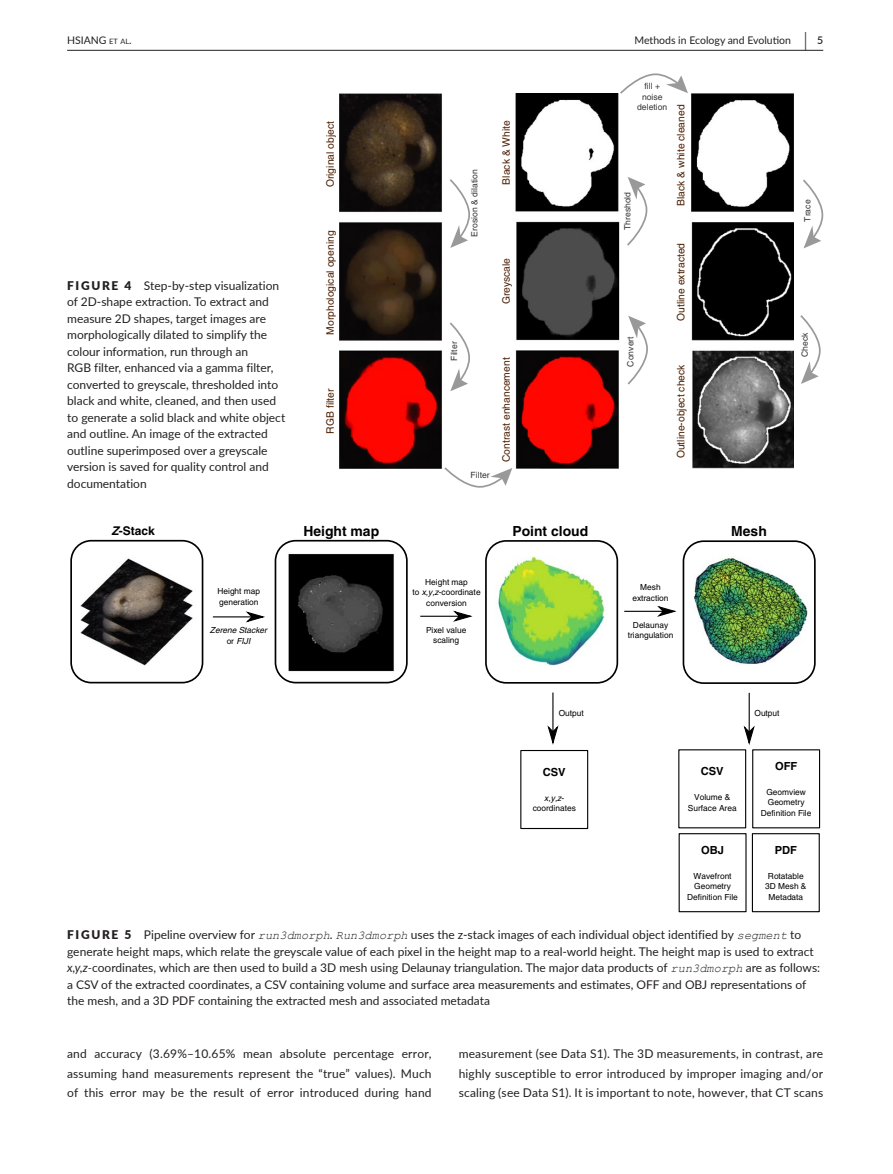
<style>
.page{position:relative;width:893px;height:1174px;background:#fff}
.page>*{position:absolute;margin:0;border:0;box-sizing:border-box;transform-origin:0 0}
.t1{font:600 19.5px "Lato";color:#231f20;scale:.48 1}
.t2{font:700 13.95px "Helvetica";color:#000}
.t3{font:12px/16.5px "Lato";color:#231f20;text-align:justify}
.t4{font:700 12px "Helvetica";color:#000}
.t5{font:700 11.1px "Helvetica";color:#000}
.t6{font:10.5px "Lato";color:#231f20}
.t7{font:10.5px "Lato";color:#231f20}
.t8{font:600 10.5px "Lato";color:#231f20}
.t9{font:10.35px "Helvetica";color:#4d1f03}
.t10{font:8.55px/10.4px "Helvetica";color:#333;text-align:center}
.t11{font:8.4px/10.5px "Helvetica";color:#000;text-align:center}
.t12{font:italic 8.4px/10.5px "Helvetica";color:#000;text-align:center}
.s1{font-size:7.35px}
.s2{font-weight:900}
.s3{font-style:italic}
.s4{font-style:normal}
.s5{font-family:"Courier New";font-style:italic}
</style>
<div class="page">
<hr style="left:67px;top:50px;width:756px;height:1px;background:#231f20">
<img style="left:340px;top:94px;width:454px;height:375px">
<svg style="left:449px;top:178px;width:20px;height:70px"></svg>
<svg style="left:449px;top:321px;width:20px;height:70px"></svg>
<svg style="left:443px;top:466px;width:69px;height:22px"></svg>
<svg style="left:626px;top:316px;width:21px;height:70px"></svg>
<svg style="left:626px;top:177px;width:21px;height:70px"></svg>
<svg style="left:619px;top:73px;width:69px;height:22px"></svg>
<svg style="left:803px;top:179px;width:19px;height:69px"></svg>
<svg style="left:800px;top:315px;width:20px;height:69px"></svg>
<svg style="left:70px;top:539px;width:746px;height:145px"></svg>
<hr style="left:552px;top:692px;width:1px;height:51px;background:#000">
<svg style="left:547px;top:723px;width:12px;height:22px"></svg>
<div style="left:520px;top:750px;width:68px;height:79px;border:1px solid #000"></div>
<hr style="left:749px;top:693px;width:1px;height:50px;background:#000">
<svg style="left:743px;top:723px;width:12px;height:22px"></svg>
<div style="left:752px;top:749px;width:68px;height:79px;border:1px solid #000"></div>
<div style="left:679px;top:833px;width:67px;height:79px;border:1px solid #000"></div>
<div style="left:752px;top:833px;width:68px;height:79px;border:1px solid #000"></div>
<h1 class="t1" style="left:804px;top:26px;width:7px">|</h1>
<p class="t7" style="left:67px;top:33px;width:66px">HSIANG <span class="s1">et al</span>.</p>
<p class="t6" style="left:634px;top:33px;width:158px">Methods in Ecology and Evolu on</p>
<p class="t8" style="left:817px;top:33px;width:8px">5</p>
<p class="t3" style="left:67px;top:276px;width:220px;text-align:left"><span class="s2">FIGURE 4</span> Step-by-step visualization of 2D-shape extraction. To extract and measure 2D shapes, target images are morphologically dilated to simplify the colour information, run through an<br>RGB filter, enhanced via a gamma filter, converted to greyscale, thresholded into black and white, cleaned, and then used to generate a solid black and white object and outline. An image of the extracted outline superimposed over a greyscale version is saved for quality control and documentation</p>
<p class="t9" style="left:324px;top:187px;width:68px;rotate:-90deg">Original object</p>
<p class="t9" style="left:324px;top:335px;width:106px;rotate:-90deg">Morphological opening</p>
<p class="t9" style="left:324px;top:433px;width:46px;rotate:-90deg">RGB filter</p>
<p class="t10" style="left:469px;top:236px;width:69px;rotate:-90deg">Erosion &amp; dilation</p>
<p class="t9" style="left:500px;top:184px;width:66px;rotate:-90deg">Black &amp; White</p>
<p class="t9" style="left:500px;top:304px;width:48px;rotate:-90deg">Greyscale</p>
<p class="t10" style="left:449px;top:361px;width:21px;rotate:-90deg">Filter</p>
<p class="t10" style="left:471px;top:470px;width:21px">Filter</p>
<p class="t9" style="left:500px;top:462px;width:106px;rotate:-90deg">Contrast enhancement</p>
<p class="t10" style="left:637px;top:81px;width:32px">fill + noise deletion</p>
<p class="t10" style="left:622px;top:230px;width:40px;rotate:-90deg">Threshold</p>
<p class="t10" style="left:625px;top:366px;width:32px;rotate:-90deg">Convert</p>
<p class="t9" style="left:675px;top:206px;width:103px;rotate:-90deg">Black &amp; white cleaned</p>
<p class="t9" style="left:675px;top:321px;width:80px;rotate:-90deg">Outline extracted</p>
<p class="t9" style="left:675px;top:458px;width:95px;rotate:-90deg">Outline-object check</p>
<p class="t4" style="left:112px;top:523px;width:45px"><span class="s3">Z</span>-Stack</p>
<p class="t2" style="left:303px;top:522px;width:77px">Height map</p>
<p class="t2" style="left:512px;top:522px;width:77px">Point cloud</p>
<p class="t2" style="left:731px;top:522px;width:37px">Mesh</p>
<p class="t11" style="left:217px;top:586px;width:44px;text-align:left">Height map generation</p>
<p class="t12" style="left:210px;top:625px;width:59px">Zerene Stacker <span class="s4">or</span> FIJI</p>
<p class="t11" style="left:412px;top:576px;width:70px">Height map<br>to <span class="s3">x,y,z</span>-coordinate conversion</p>
<p class="t11" style="left:426px;top:624px;width:42px">Pixel value scaling</p>
<p class="t11" style="left:632px;top:582px;width:38px">Mesh extraction</p>
<p class="t11" style="left:628px;top:619px;width:47px">Delaunay triangulation</p>
<p class="t10" style="left:802px;top:222px;width:24px;rotate:-90deg">Trace</p>
<p class="t10" style="left:799px;top:357px;width:26px;rotate:-90deg">Check</p>
<p class="t11" style="left:559px;top:708px;width:27px">Output</p>
<p class="t11" style="left:754px;top:708px;width:27px">Output</p>
<p class="t5" style="left:543px;top:765px;width:24px">CSV</p>
<p class="t11" style="left:533px;top:792px;width:45px"><span class="s3">x,y,z&shy;</span>coordinates</p>
<p class="t5" style="left:701px;top:764px;width:24px">CSV</p>
<p class="t11" style="left:688px;top:792px;width:50px">Volume &amp;<br>Surface Area</p>
<p class="t5" style="left:701px;top:843px;width:24px">OBJ</p>
<p class="t11" style="left:687px;top:870px;width:52px">Wavefront<br>Geometry<br>Definition File</p>
<p class="t5" style="left:775px;top:759px;width:24px">OFF</p>
<p class="t11" style="left:761px;top:787px;width:52px">Geomview<br>Geometry<br>Definition File</p>
<p class="t5" style="left:775px;top:843px;width:24px">PDF</p>
<p class="t11" style="left:765px;top:870px;width:43px">Rotatable<br>3D Mesh &amp;<br>Metadata</p>
<p class="t3" style="left:67px;top:926px;width:755px;text-align:left"><span class="s2">FIGURE 5</span> Pipeline overview for <span class="s5">run3dmorph</span>. <span class="s5">Run3dmorph</span> uses the z-stack images of each individual object identified by <span class="s5">segment</span> to generate height maps, which relate the greyscale value of each pixel in the height map to a real-world height. The height map is used to extract <span class="s3">x,y,z-</span>coordinates, which are then used to build a 3D mesh using Delaunay triangulation. The major data products of <span class="s5">run3dmorph</span> are as follows: a CSV of the extracted coordinates, a CSV containing volume and surface area measurements and estimates, OFF and OBJ representations of the mesh, and a 3D PDF containing the extracted mesh and associated metadata</p>
<p class="t3" style="left:67px;top:1043px;width:366px;line-height:19.5px">and accuracy (3.69%–10.65% mean absolute percentage error, assuming hand measurements represent the “true” values). Much of this error may be the result of error introduced during hand</p>
<p class="t3" style="left:459px;top:1043px;width:366px;line-height:19.5px">measurement (see Data S1). The 3D measurements, in contrast, are highly susceptible to error introduced by improper imaging and/or scaling (see Data S1). It is important to note, however, that CT scans</p>
</div>
